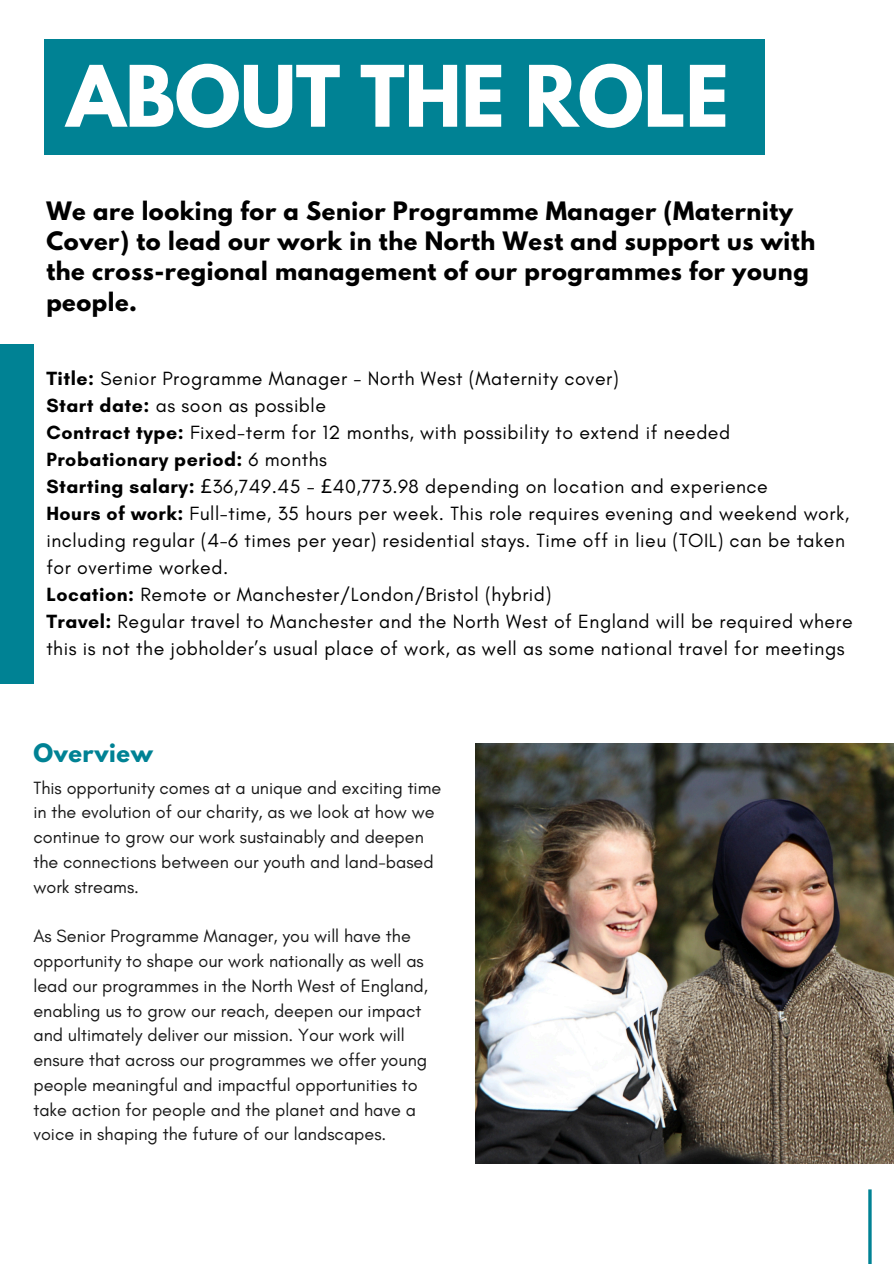
<style>
.page{position:relative;width:894px;height:1264px;background:#fff}
.page>*{position:absolute;margin:0;border:0;box-sizing:border-box;transform-origin:0 0}
.t1{font:700 75px "League Spartan";letter-spacing:-.005em;color:#fff}
.t2{font:700 22.5px/30.3px "League Spartan";letter-spacing:.025em;color:#000}
.t3{font:700 22.5px "League Spartan";letter-spacing:.025em;color:#008294}
.t4{font:19.5px/27px "Glacial Indifference";letter-spacing:.025em;color:#000}
.t5{font:700 19.5px "Glacial Indifference";letter-spacing:.025em;color:#000}
.t6{font:18px/24.8px "Glacial Indifference";color:#181818}
.s1{font-weight:700}
.s2{font-weight:400}
.s3{font-family:"Noto Sans"}
</style>
<div class="page">
<hr style="left:868px;top:1189px;width:3px;height:74px;background:#008294">
<img style="left:475px;top:743px;width:418px;height:419px">
<div style="left:0;top:344px;width:33px;height:339px;background:#008294"></div>
<div style="left:45px;top:39px;width:719px;height:116px;background:#008294"></div>
<p class="t1" style="left:67px;top:59px;width:663px">ABOUT THE ROLE</p>
<h2 class="t2" style="left:46px;top:198px;width:770px">We are looking for a Senior Programme Manager (Maternity Cover) to lead our work in the North West and support us with the cross-regional management of our programmes for young people.</h2>
<p class="t4" style="left:46px;top:364px;width:573px"><span class="s1">Title:</span> Senior Programme Manager - North West (Maternity cover)</p>
<p class="t4" style="left:46px;top:391px;width:281px"><span class="s1">Start date:</span> as soon as possible</p>
<p class="t4" style="left:46px;top:418px;width:685px"><span class="s1">Contract type:</span> Fixed-term for 12 months, with possibility to extend if needed</p>
<p class="t5" style="left:46px;top:447px;width:282px">Probationary period: <span class="s2">6 months</span></p>
<p class="t4" style="left:46px;top:472px;width:722px"><span class="s1">Starting salary:</span> <span class="s3">£</span>36,749.45 - <span class="s3">£</span>40,773.98 depending on location and experience</p>
<p class="t4" style="left:46px;top:499px;width:804px"><span class="s1">Hours of work:</span> Full-time, 35 hours per week. This role requires evening and weekend work, including regular (4-6 times per year) residential stays. Time off in lieu (TOIL) can be taken for overtime worked.</p>
<p class="t4" style="left:46px;top:580px;width:506px"><span class="s1">Location:</span> Remote or Manchester/London/Bristol (hybrid)</p>
<p class="t4" style="left:46px;top:607px;width:807px"><span class="s1">Travel:</span> Regular travel to Manchester and the North West of England will be required where this is not the jobholder’s usual place of work, as well as some national travel for meetings</p>
<p class="t3" style="left:33px;top:742px;width:121px">Overview</p>
<h1 class="t6" style="left:33px;top:775px;width:409px">This opportunity comes at a unique and exciting time in the evolution of our charity, as we look at how we continue to grow our work sustainably and deepen the connections between our youth and land-based work streams.</h1>
<h2 class="t6" style="left:33px;top:923px;width:396px">As Senior Programme Manager, you will have the opportunity to shape our work nationally as well as lead our programmes in the North West of England, enabling us to grow our reach, deepen our impact and ultimately deliver our mission. Your work will ensure that across our programmes we offer young people meaningful and impactful opportunities to take action for people and the planet and have a voice in shaping the future of our landscapes.</h2>
</div>
